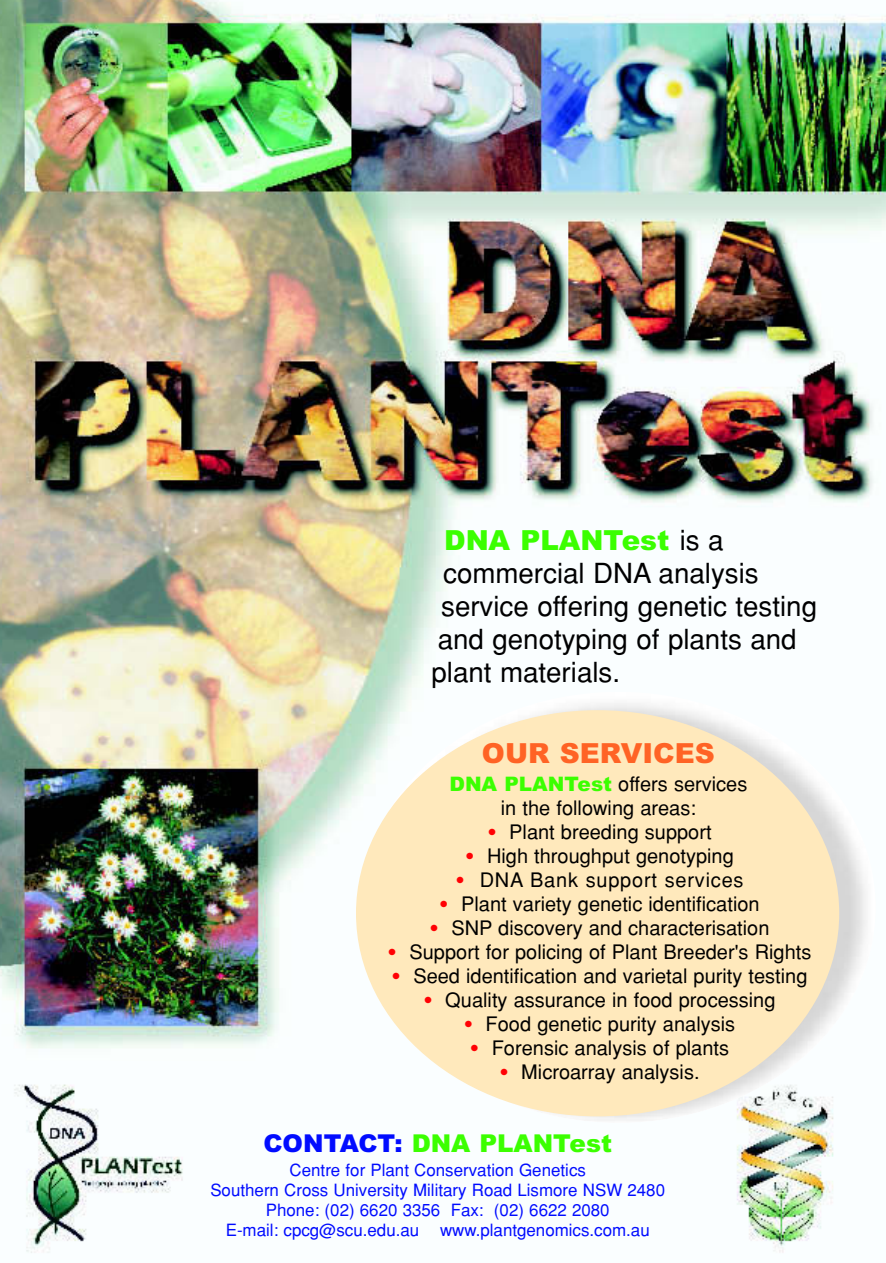
<style>
.page{position:relative;width:886px;height:1263px;background:#fff}
.page>*{position:absolute;margin:0;border:0;box-sizing:border-box;transform-origin:0 0}
.t1{font:27.75px "Helvetica";color:#000}
.t2{font:900 27.75px "Arial";color:#3bff00}
.t3{font:900 27.75px "Arial";color:#ff6325}
.t4{font:900 24.6px "Arial";color:#3bff00}
.t5{font:19.95px/24px "Helvetica";color:#000;text-align:center}
.t6{font:19.95px "Helvetica";letter-spacing:.04em;color:#000}
.t7{font:16.95px/20.2px "Helvetica";color:#010cff;text-align:center}
.s1{font-family:"Helvetica";font-weight:400;color:#000}
.s2{font-family:"Arial";font-weight:900;color:#3bff00}
.s3{font-family:"Arial";font-weight:900;color:#ff0104}
.s4{color:#010cff}
</style>
<div class="page">
<img style="left:0;top:0;width:885px;height:1253px">
<img style="left:361px;top:692px;width:514px;height:430px;border-radius:50%">
<div style="left:356px;top:710px;width:482px;height:406px;background:#ffe9bc;border-radius:50%"></div>
<h1 class="t2" style="left:444px;top:524px;width:280px">DNA PLANTest <span class="s1">is a</span></h1>
<h1 class="t1" style="left:443px;top:562px;width:317px">commercial DNA analysis</h1>
<h1 class="t1" style="left:441px;top:596px;width:377px">service offering genetic testing</h1>
<h1 class="t1" style="left:437px;top:629px;width:360px">and genotyping of plants and</h1>
<h1 class="t1" style="left:431px;top:662px;width:190px">plant materials.</h1>
<h1 class="t3" style="left:481px;top:737px;width:234px">OUR SERVICES</h1>
<p class="t5" style="left:449px;top:773px;width:299px"><span class="s2">DNA PLANTest</span> offers services in the following areas:</p>
<p class="t5" style="left:486px;top:821px;width:226px"><span class="s3">•</span> Plant breeding support</p>
<p class="t5" style="left:464px;top:845px;width:270px"><span class="s3">•</span> High throughput genotyping</p>
<p class="t6" style="left:455px;top:872px;width:290px"><span class="s3">•</span> DNA Bank support services</p>
<p class="t5" style="left:438px;top:893px;width:322px"><span class="s3">•</span> Plant variety genetic identification</p>
<p class="t5" style="left:429px;top:917px;width:342px"><span class="s3">•</span> SNP discovery and characterisation</p>
<p class="t5" style="left:387px;top:941px;width:425px"><span class="s3">•</span> Support for policing of Plant Breeder's Rights</p>
<p class="t5" style="left:391px;top:965px;width:417px"><span class="s3">•</span> Seed identification and varietal purity testing</p>
<p class="t5" style="left:423px;top:989px;width:354px"><span class="s3">•</span> Quality assurance in food processing</p>
<p class="t5" style="left:463px;top:1013px;width:273px"><span class="s3">•</span> Food genetic purity analysis</p>
<p class="t5" style="left:469px;top:1037px;width:261px"><span class="s3">•</span> Forensic analysis of plants</p>
<p class="t5" style="left:498px;top:1061px;width:202px"><span class="s3">•</span> Microarray analysis.</p>
<p class="t4" style="left:263px;top:1128px;width:350px"><span class="s4">CONTACT:</span> DNA PLANTest</p>
<p class="t7" style="left:210px;top:1161px;width:456px">Centre for Plant Conservation Genetics<br>Southern Cross University Military Road Lismore NSW 2480<br>Phone: (02) 6620 3356 Fax: (02) 6622 2080<br>E-mail: cpcg@scu.edu.au www.plantgenomics.com.au</p>
</div>
